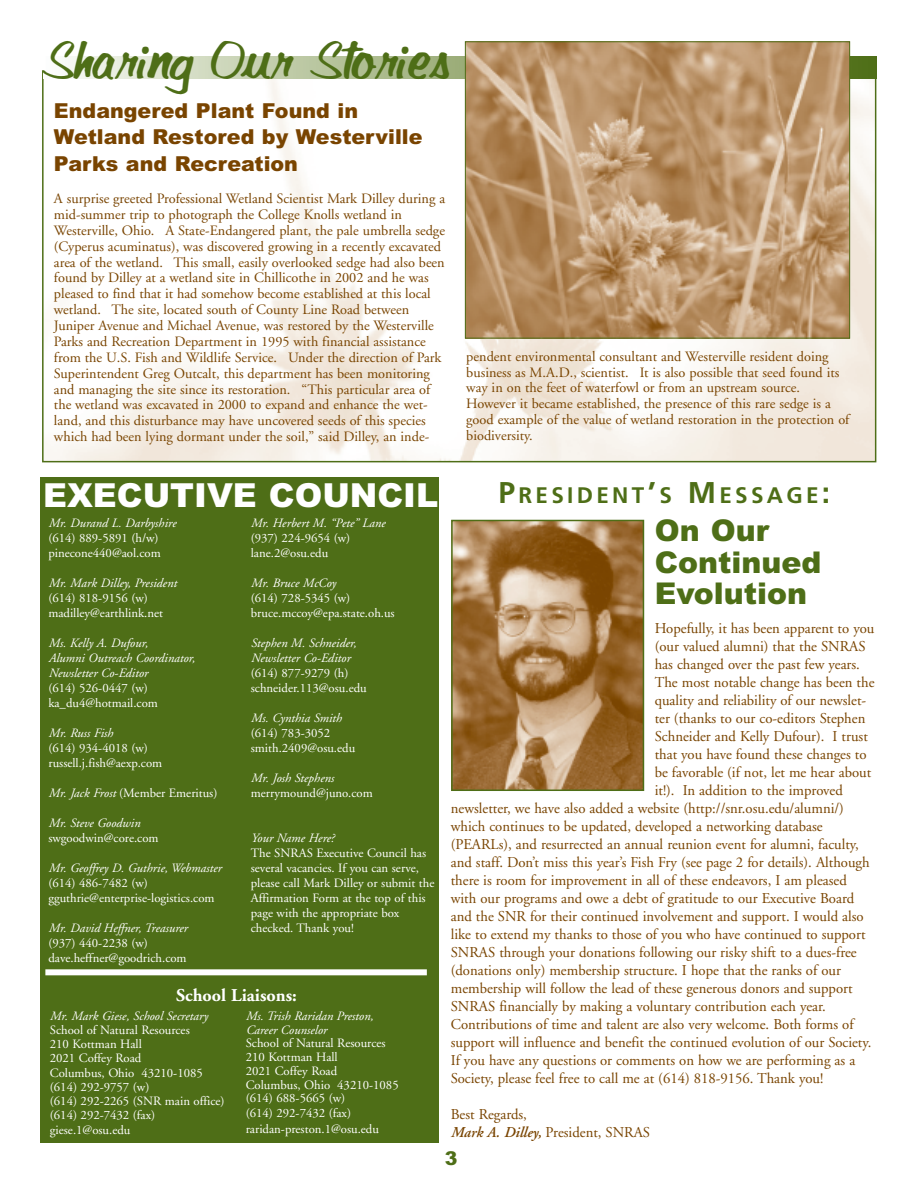
<style>
.page{position:relative;width:918px;height:1188px;background:#fff}
.page>*{position:absolute;margin:0;border:0;box-sizing:border-box;transform-origin:0 0}
.t1{font:47.55px "Paint Stroke";color:#4e6e17}
.t2{font:900 33.15px "Arial";color:#fff}
.t3{font:900 30px/31.5px "Arial";color:#4e6e17}
.t4{font:700 22.5px "Frutiger";letter-spacing:.15em;color:#4e6e17}
.t5{font:900 20.55px/27px "Arial";color:#794400}
.t6{font:900 19.05px "Arial";color:#4e6e17}
.t7{font:700 18px "Adobe Garamond";color:#fff}
.t8{font:15px/18px "Adobe Garamond";color:#794400}
.t9{font:14.25px/15.9px "Adobe Garamond";color:#794400}
.t10{font:12.75px/15px "Adobe Garamond";color:#fff}
.t11{font:italic 12.75px/15px "Adobe Garamond";color:#fff}
.s1{font-size:30px}
.s2{font-style:italic}
.s3{font-weight:600;font-style:italic}
</style>
<div class="page">
<div style="left:40px;top:477px;width:399px;height:665px;background:#4e6e17"></div>
<div style="left:45px;top:969px;width:382px;height:6px;background:#fff"></div>
<img style="left:454px;top:523px;width:187px;height:265px">
<div style="left:451px;top:520px;width:193px;height:271px;border:2px solid #4e6e17"></div>
<img style="left:45px;top:78px;width:828px;height:381px">
<svg style="left:68px;top:56px;width:809px;height:22px;background:#becaa7"></svg>
<img style="left:467px;top:43px;width:381px;height:293px">
<div style="left:465px;top:41px;width:385px;height:297px;border:1px solid #4e6e17"></div>
<h1 class="t1" style="left:41px;top:35px;width:408px">Sharing Our Stories</h1>
<h3 class="t5" style="left:54px;top:97px;width:370px">Endangered Plant Found in<br>Wetland Restored by Westerville<br>Parks and Recreation</h3>
<p class="t9" style="left:54px;top:192px;width:393px">A surprise greeted Professional Wetland Scientist Mark Dilley during a mid-summer trip to photograph the College Knolls wetland in Westerville, Ohio. A State-Endangered plant, the pale umbrella sedge (Cyperus acuminatus), was discovered growing in a recently excavated area of the wetland. This small, easily overlooked sedge had also been found by Dilley at a wetland site in Chillicothe in 2002 and he was pleased to find that it had somehow become established at this local wetland. The site, located south of County Line Road between Juniper Avenue and Michael Avenue, was restored by the Westerville Parks and Recreation Department in 1995 with financial assistance from the U.S. Fish and Wildlife Service. Under the direction of Park Superintendent Greg Outcalt, this department has been monitoring and managing the site since its restoration. “This particular area of the wetland was excavated in 2000 to expand and enhance the wet&shy;land, and this disturbance may have uncovered seeds of this species which had been lying dormant under the soil,” said Dilley, an inde-</p>
<h2 class="t2" style="left:43px;top:476px;width:397px">EXECUTIVE COUNCIL</h2>
<p class="t9" style="left:466px;top:350px;width:385px">pendent environmental consultant and Westerville resident doing business as M.A.D., scientist. It is also possible that seed found its way in on the feet of waterfowl or from an upstream source.<br>However it became established, the presence of this rare sedge is a good example of the value of wetland restoration in the protection of biodiversity.</p>
<h3 class="t4" style="left:498px;top:486px;width:333px"><span class="s1">P</span>RESIDENT<span class="s1">’</span>S <span class="s1">M</span>ESSAGE<span class="s1">:</span></h3>
<p class="t11" style="left:48px;top:517px;width:129px">Mr. Durand L. Darbyshire</p>
<p class="t10" style="left:48px;top:532px;width:114px">(614) 889-5891 (h/w) pinecone440@aol.com</p>
<p class="t11" style="left:48px;top:577px;width:130px">Mr. Mark Dilley, President</p>
<p class="t10" style="left:48px;top:592px;width:116px">(614) 818-9156 (w) madilley@earthlink.net</p>
<p class="t11" style="left:48px;top:637px;width:148px">Ms. Kelly A. Dufour,<br>Alumni Outreach Coordinator,<br>Newsletter Co-Editor</p>
<p class="t10" style="left:48px;top:682px;width:111px">(614) 526-0447 (w) ka_du4@hotmail.com</p>
<p class="t11" style="left:48px;top:727px;width:66px">Mr. Russ Fish</p>
<p class="t10" style="left:48px;top:742px;width:115px">(614) 934-4018 (w) russell.j.fish@aexp.com</p>
<p class="t10" style="left:48px;top:787px;width:171px"><span class="s2">Mr. Jack Frost</span> (Member Emeritus)</p>
<p class="t11" style="left:48px;top:817px;width:93px">Mr. Steve Goodwin</p>
<p class="t10" style="left:48px;top:832px;width:112px">swgoodwin@core.com</p>
<p class="t11" style="left:48px;top:862px;width:175px">Mr. Geoffrey D. Guthrie, Webmaster</p>
<p class="t10" style="left:48px;top:877px;width:168px">(614) 486-7482 (w) gguthrie@enterprise-logistics.com</p>
<p class="t11" style="left:48px;top:922px;width:141px">Mr. David Heffner, Treasurer</p>
<p class="t10" style="left:48px;top:937px;width:140px">(937) 440-2238 (w) dave.heffner@goodrich.com</p>
<p class="t11" style="left:251px;top:517px;width:136px">Mr. Herbert M. “Pete” Lane</p>
<p class="t10" style="left:251px;top:532px;width:101px">(937) 224-9654 (w) lane.2@osu.edu</p>
<p class="t11" style="left:251px;top:577px;width:87px">Mr. Bruce McCoy</p>
<p class="t10" style="left:251px;top:592px;width:145px">(614) 728-5345 (w) bruce.mccoy@epa.state.oh.us</p>
<p class="t11" style="left:251px;top:637px;width:107px">Stephen M. Schneider,<br>Newsletter Co-Editor</p>
<p class="t10" style="left:251px;top:667px;width:117px">(614) 877-9279 (h) schneider.113@osu.edu</p>
<p class="t11" style="left:251px;top:712px;width:92px">Ms. Cynthia Smith</p>
<p class="t10" style="left:251px;top:727px;width:106px">(614) 783-3052 smith.2409@osu.edu</p>
<p class="t11" style="left:251px;top:772px;width:85px">Mr. Josh Stephens</p>
<p class="t10" style="left:251px;top:787px;width:123px">merrymound@juno.com</p>
<p class="t11" style="left:251px;top:832px;width:85px">Your Name Here?</p>
<p class="t10" style="left:251px;top:847px;width:185px">The SNRAS Executive Council has several vacancies. If you can serve, please call Mark Dilley or submit the<br>Affirmation Form at the top of this page with the appropriate box checked. Thank you!</p>
<p class="t7" style="left:176px;top:988px;width:122px">School Liaisons:</p>
<p class="t11" style="left:50px;top:1009px;width:159px">Mr. Mark Giese, School Secretary</p>
<p class="t10" style="left:50px;top:1024px;width:176px;line-height:14.2px">School of Natural Resources<br>210 Kottman Hall<br>2021 Coffey Road<br>Columbus, Ohio 43210-1085 (614) 292-9757 (w)<br>(614) 292-2265 (SNR main office) (614) 292-7432 (fax) giese.1@osu.edu</p>
<p class="t11" style="left:246px;top:1010px;width:129px;line-height:14.2px">Ms. Trish Raridan Preston,<br>Career Counselor</p>
<p class="t10" style="left:246px;top:1037px;width:154px;line-height:14.2px">School of Natural Resources<br>210 Kottman Hall<br>2021 Coffey Road<br>Columbus, Ohio 43210-1085</p>
<p class="t10" style="left:246px;top:1091px;width:135px">(614) 688-5665 (w)<br>(614) 292-7432 (fax) raridan-preston.1@osu.edu</p>
<h3 class="t3" style="left:655px;top:515px;width:168px">On Our<br>Continued<br>Evolution</h3>
<p class="t8" style="left:655px;top:620px;width:221px">Hopefully, it has been apparent to you</p>
<p class="t8" style="left:655px;top:638px;width:212px">(our valued alumni) that the SNRAS</p>
<p class="t8" style="left:655px;top:656px;width:207px">has changed over the past few years.</p>
<p class="t8" style="left:655px;top:674px;width:221px">The most notable change has been the</p>
<p class="t8" style="left:655px;top:692px;width:213px">quality and reliability of our newslet-</p>
<p class="t8" style="left:655px;top:710px;width:212px">ter (thanks to our co-editors Stephen</p>
<p class="t8" style="left:655px;top:728px;width:215px">Schneider and Kelly Dufour). I trust</p>
<p class="t8" style="left:655px;top:746px;width:213px">that you have found these changes to</p>
<p class="t8" style="left:655px;top:764px;width:218px">be favorable (if not, let me hear about</p>
<p class="t8" style="left:655px;top:782px;width:190px">it!). In addition to the improved</p>
<p class="t8" style="left:451px;top:800px;width:395px">newsletter, we have also added a website (http://snr.osu.edu/alumni/)</p>
<p class="t8" style="left:451px;top:818px;width:373px">which continues to be updated, developed a networking database</p>
<p class="t8" style="left:451px;top:836px;width:410px">(PEARLs), and resurrected an annual reunion event for alumni, faculty,</p>
<p class="t8" style="left:451px;top:854px;width:420px">and staff. Don’t miss this year’s Fish Fry (see page 2 for details). Although</p>
<p class="t8" style="left:451px;top:872px;width:398px">there is room for improvement in all of these endeavors, I am pleased</p>
<p class="t8" style="left:451px;top:890px;width:405px">with our programs and owe a debt of gratitude to our Executive Board</p>
<p class="t8" style="left:451px;top:908px;width:414px">and the SNR for their continued involvement and support. I would also</p>
<p class="t8" style="left:451px;top:926px;width:416px">like to extend my thanks to those of you who have continued to support</p>
<p class="t8" style="left:451px;top:944px;width:407px">SNRAS through your donations following our risky shift to a dues-free</p>
<p class="t8" style="left:451px;top:962px;width:392px">(donations only) membership structure. I hope that the ranks of our</p>
<p class="t8" style="left:451px;top:980px;width:403px">membership will follow the lead of these generous donors and support</p>
<p class="t8" style="left:451px;top:998px;width:377px">SNRAS financially by making a voluntary contribution each year.</p>
<p class="t8" style="left:451px;top:1016px;width:404px">Contributions of time and talent are also very welcome. Both forms of</p>
<p class="t8" style="left:451px;top:1034px;width:422px">support will influence and benefit the continued evolution of our Society.</p>
<p class="t8" style="left:451px;top:1052px;width:406px">If you have any questions or comments on how we are performing as a</p>
<p class="t8" style="left:451px;top:1070px;width:374px">Society, please feel free to call me at (614) 818-9156. Thank you!</p>
<p class="t8" style="left:451px;top:1106px;width:201px">Best Regards,<br><span class="s3">Mark A. Dilley,</span> President, SNRAS</p>
<p class="t6" style="left:445px;top:1148px;width:14px">3</p>
</div>
